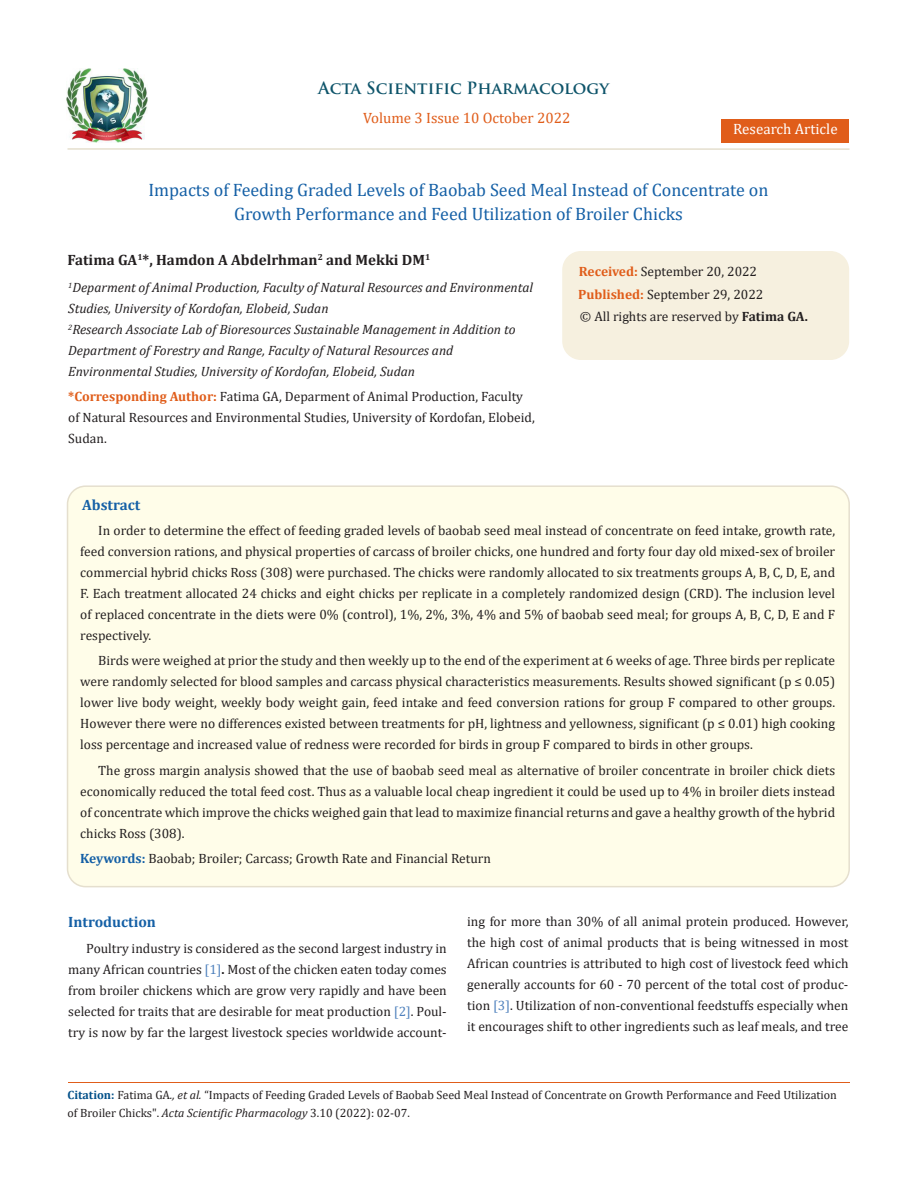
<style>
.page{position:relative;width:917px;height:1188px;background:#fff}
.page>*{position:absolute;margin:0;border:0;box-sizing:border-box;transform-origin:0 0}
.t1{font:18px/24px "Cambria";color:#1560a6;text-align:center}
.t2{font:700 16.5px "Trajan Pro";color:#0e546a}
.t3{font:700 15px "Cambria";color:#231f20}
.t4{font:15px "Cambria";color:#e05d1a}
.t5{font:700 15px "Cambria";color:#1560a6}
.t6{font:15px "Cambria";color:#fff}
.t7{font:13.5px/21px "Cambria";color:#231f20;text-align:justify}
.t8{font:italic 13.5px/21px "Cambria";color:#231f20}
.t9{font:12px/18px "Cambria";color:#231f20}
.s1{font-weight:700;color:#e05d1a}
.s2{font-weight:700}
.s3{font-weight:700;color:#1560a6}
.s4{color:#4f81bd}
.s5{font-weight:700;color:#035089}
.s6{font-style:italic}
</style>
<div class="page">
<img style="left:67px;top:68px;width:80px;height:74px">
<div style="left:721px;top:119px;width:128px;height:23px;background:#e05d1a"></div>
<div style="left:563px;top:252px;width:285px;height:107px;background:#f6f0df;border-radius:18px"></div>
<div style="left:562px;top:251px;width:287px;height:109px;border:2px solid #f6f0df;border-radius:18px"></div>
<div style="left:67px;top:486px;width:782px;height:401px;background:#fffde9;border-radius:18px"></div>
<div style="left:67px;top:485px;width:782px;height:402px;border:2px solid #e5dfce;border-radius:18px"></div>
<hr style="left:68px;top:1082px;width:781px;height:1px;background:#e05d1a">
<hr style="left:67px;top:148px;width:782px;height:2px;background:#e5dfce">
<p class="t2" style="left:318px;top:77px;width:292px">Acta Scientific Pharmacology</p>
<p class="t4" style="left:363px;top:109px;width:209px">Volume 3 Issue 10 October 2022</p>
<p class="t6" style="left:733px;top:120px;width:106px">Research Article</p>
<p class="t1" style="left:148px;top:178px;width:621px">Impacts of Feeding Graded Levels of Baobab Seed Meal Instead of Concentrate on<br>Growth Performance and Feed Utilization of Broiler Chicks</p>
<p class="t3" style="left:67px;top:250px;width:364px">Fatima GA<sup>1</sup>*, Hamdon A Abdelrhman<sup>2</sup> and Mekki DM<sup>1</sup></p>
<p class="t8" style="left:68px;top:277px;width:466px"><sup>1</sup>Deparment of Animal Production, Faculty of Natural Resources and Environmental<br>Studies, University of Kordofan, Elobeid, Sudan</p>
<p class="t8" style="left:68px;top:319px;width:449px"><sup>2</sup>Research Associate Lab of Bioresources Sustainable Management in Addition to<br>Department of Forestry and Range, Faculty of Natural Resources and<br>Environmental Studies, University of Kordofan, Elobeid, Sudan</p>
<p class="t7" style="left:68px;top:386px;width:468px;text-align:left"><span class="s1">*Corresponding Author:</span> Fatima GA, Deparment of Animal Production, Faculty of Natural Resources and Environmental Studies, University of Kordofan, Elobeid,<br>Sudan.</p>
<p class="t7" style="left:579px;top:261px;width:180px"><span class="s1">Received:</span> September 20, 2022</p>
<p class="t7" style="left:578px;top:284px;width:187px"><span class="s1">Published:</span> September 29, 2022</p>
<p class="t7" style="left:580px;top:306px;width:229px">© All rights are reserved by <span class="s2">Fatima GA.</span></p>
<p class="t5" style="left:82px;top:494px;width:60px">Abstract</p>
<p class="t7" style="left:80px;top:520px;width:756px;text-indent:18px">In order to determine the effect of feeding graded levels of baobab seed meal instead of concentrate on feed intake, growth rate, feed conversion rations, and physical properties of carcass of broiler chicks, one hundred and forty four day old mixed-sex of broiler commercial hybrid chicks Ross (308) were purchased. The chicks were randomly allocated to six treatments groups A, B, C, D, E, and F. Each treatment allocated 24 chicks and eight chicks per replicate in a completely randomized design (CRD). The inclusion level of replaced concentrate in the diets were 0% (control), 1%, 2%, 3%, 4% and 5% of baobab seed meal; for groups A, B, C, D, E and F respectively.</p>
<p class="t7" style="left:80px;top:650px;width:756px;text-indent:18px">Birds were weighed at prior the study and then weekly up to the end of the experiment at 6 weeks of age. Three birds per replicate were randomly selected for blood samples and carcass physical characteristics measurements. Results showed significant (p ≤ 0.05) lower live body weight, weekly body weight gain, feed intake and feed conversion rations for group F compared to other groups.<br>However there were no differences existed between treatments for pH, lightness and yellowness, significant (p ≤ 0.01) high cooking loss percentage and increased value of redness were recorded for birds in group F compared to birds in other groups.</p>
<p class="t7" style="left:80px;top:760px;width:756px;text-indent:18px">The gross margin analysis showed that the use of baobab seed meal as alternative of broiler concentrate in broiler chick diets economically reduced the total feed cost. Thus as a valuable local cheap ingredient it could be used up to 4% in broiler diets instead of concentrate which improve the chicks weighed gain that lead to maximize financial returns and gave a healthy growth of the hybrid chicks Ross (308).</p>
<p class="t7" style="left:80px;top:848px;width:412px"><span class="s3">Keywords:</span> Baobab; Broiler; Carcass; Growth Rate and Financial Return</p>
<p class="t5" style="left:68px;top:911px;width:89px">Introduction</p>
<p class="t7" style="left:68px;top:938px;width:380px;text-indent:18px">Poultry industry is considered as the second largest industry in many African countries <span class="s4">[1]</span><span class="s2">.</span> Most of the chicken eaten today comes from broiler chickens which are grow very rapidly and have been selected for traits that are desirable for meat production <span class="s4">[2]</span>. Poul&shy;try is now by far the largest livestock species worldwide account-</p>
<p class="t7" style="left:467px;top:911px;width:383px">ing for more than 30% of all animal protein produced. However, the high cost of animal products that is being witnessed in most African countries is attributed to high cost of livestock feed which generally accounts for 60 - 70 percent of the total cost of produc&shy;tion <span class="s4">[3]</span>. Utilization of non-conventional feedstuffs especially when it encourages shift to other ingredients such as leaf meals, and tree</p>
<p class="t9" style="left:68px;top:1086px;width:771px"><span class="s5">Citation:</span> Fatima GA<span class="s6">., et al.</span> “Impacts of Feeding Graded Levels of Baobab Seed Meal Instead of Concentrate on Growth Performance and Feed Utilization of Broiler Chicks". <span class="s6">Acta Scientific Pharmacology</span> 3.10 (2022): 02-07.</p>
</div>
